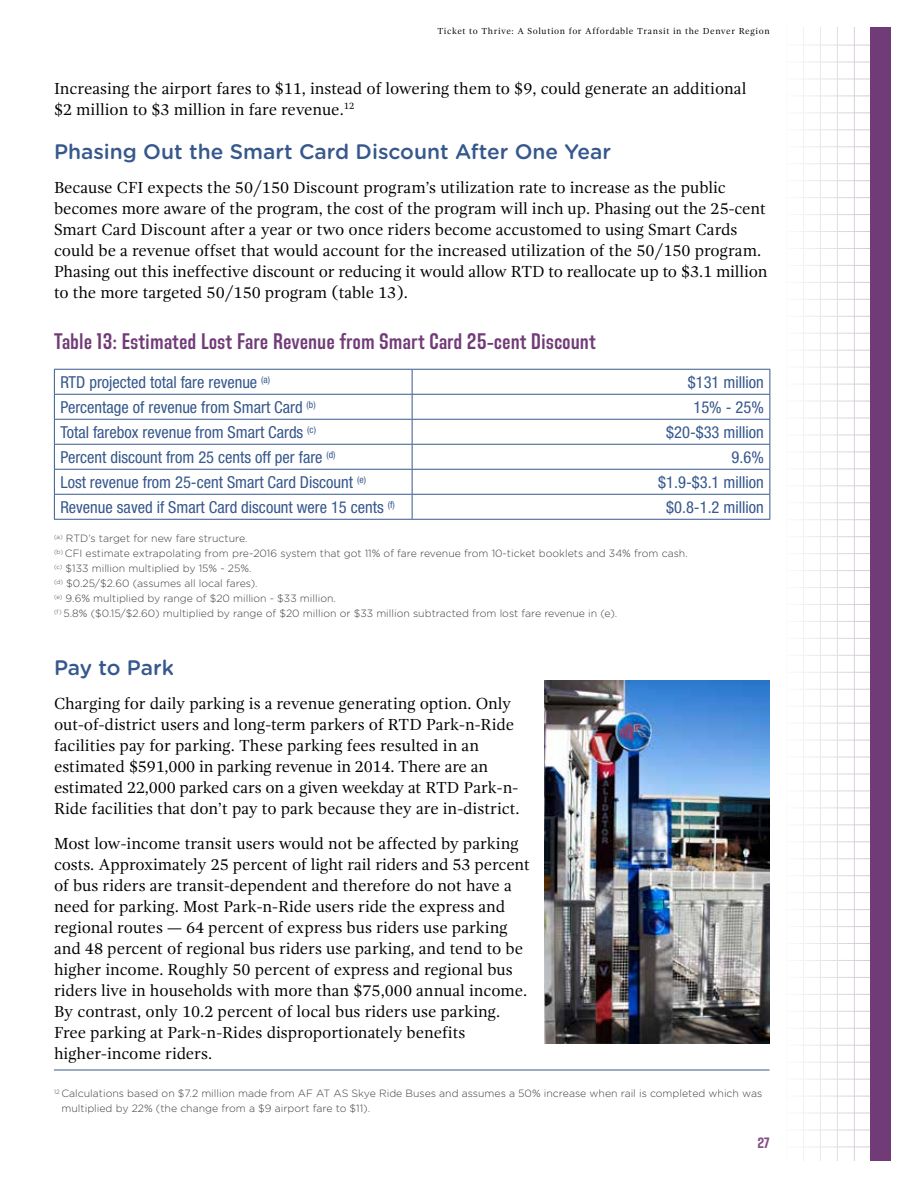
<style>
.page{position:relative;width:918px;height:1188px;background:#fff}
.page>*{position:absolute;margin:0;border:0;box-sizing:border-box;transform-origin:0 0}
.t1{font:22.5px "Directors Gothic 230 S Bd";color:#713b78}
.t2{font:500 21px "Gotham Rounded";color:#36588c}
.t3{font:16.5px/21px "Gandhi Serif";letter-spacing:-.005em;color:#000}
.t4{font:condensed 16.5px "Helvetica Neue";color:#36588c}
.t5{font:15px "Directors Gothic 250 S Bd";color:#874f89}
.t6{font:300 10.5px/15px "Gotham Rounded";color:#3e3e3d}
.t7{font:9px "Gandhi Serif";letter-spacing:.065em;color:#000}
</style>
<div class="page">
<hr style="left:787px;top:45px;width:84px;height:1px;background:#d5c8d7">
<hr style="left:787px;top:62px;width:84px;height:1px;background:#d5c8d7">
<hr style="left:787px;top:79px;width:84px;height:1px;background:#d5c8d7">
<hr style="left:787px;top:96px;width:84px;height:1px;background:#d5c8d7">
<hr style="left:787px;top:113px;width:84px;height:1px;background:#d5c8d7">
<hr style="left:787px;top:129px;width:84px;height:1px;background:#d5c8d7">
<hr style="left:787px;top:146px;width:84px;height:1px;background:#d5c8d7">
<hr style="left:787px;top:163px;width:84px;height:1px;background:#d5c8d7">
<hr style="left:787px;top:180px;width:84px;height:1px;background:#d5c8d7">
<hr style="left:787px;top:197px;width:84px;height:1px;background:#d5c8d7">
<hr style="left:787px;top:214px;width:84px;height:1px;background:#d5c8d7">
<hr style="left:787px;top:231px;width:84px;height:1px;background:#d5c8d7">
<hr style="left:787px;top:248px;width:84px;height:1px;background:#d5c8d7">
<hr style="left:787px;top:265px;width:84px;height:1px;background:#d5c8d7">
<hr style="left:787px;top:282px;width:84px;height:1px;background:#d5c8d7">
<hr style="left:787px;top:299px;width:84px;height:1px;background:#d5c8d7">
<hr style="left:787px;top:316px;width:84px;height:1px;background:#d5c8d7">
<hr style="left:787px;top:333px;width:84px;height:1px;background:#d5c8d7">
<hr style="left:787px;top:350px;width:84px;height:1px;background:#d5c8d7">
<hr style="left:787px;top:367px;width:84px;height:1px;background:#d5c8d7">
<hr style="left:787px;top:384px;width:84px;height:1px;background:#d5c8d7">
<hr style="left:787px;top:401px;width:84px;height:1px;background:#d5c8d7">
<hr style="left:787px;top:418px;width:84px;height:1px;background:#d5c8d7">
<hr style="left:787px;top:435px;width:84px;height:1px;background:#d5c8d7">
<hr style="left:787px;top:452px;width:84px;height:1px;background:#d5c8d7">
<hr style="left:787px;top:468px;width:84px;height:1px;background:#d5c8d7">
<hr style="left:787px;top:485px;width:84px;height:1px;background:#d5c8d7">
<hr style="left:787px;top:502px;width:84px;height:1px;background:#d5c8d7">
<hr style="left:787px;top:519px;width:84px;height:1px;background:#d5c8d7">
<hr style="left:787px;top:536px;width:84px;height:1px;background:#d5c8d7">
<hr style="left:787px;top:553px;width:84px;height:1px;background:#d5c8d7">
<hr style="left:787px;top:570px;width:84px;height:1px;background:#d5c8d7">
<hr style="left:787px;top:587px;width:84px;height:1px;background:#d5c8d7">
<hr style="left:787px;top:604px;width:84px;height:1px;background:#d5c8d7">
<hr style="left:787px;top:621px;width:84px;height:1px;background:#d5c8d7">
<hr style="left:787px;top:638px;width:84px;height:1px;background:#d5c8d7">
<hr style="left:787px;top:655px;width:84px;height:1px;background:#d5c8d7">
<hr style="left:787px;top:672px;width:84px;height:1px;background:#d5c8d7">
<hr style="left:787px;top:689px;width:84px;height:1px;background:#d5c8d7">
<hr style="left:787px;top:706px;width:84px;height:1px;background:#d5c8d7">
<hr style="left:787px;top:723px;width:84px;height:1px;background:#d5c8d7">
<hr style="left:787px;top:740px;width:84px;height:1px;background:#d5c8d7">
<hr style="left:787px;top:757px;width:84px;height:1px;background:#d5c8d7">
<hr style="left:787px;top:774px;width:84px;height:1px;background:#d5c8d7">
<hr style="left:787px;top:791px;width:84px;height:1px;background:#d5c8d7">
<hr style="left:787px;top:808px;width:84px;height:1px;background:#d5c8d7">
<hr style="left:787px;top:824px;width:84px;height:1px;background:#d5c8d7">
<hr style="left:787px;top:841px;width:84px;height:1px;background:#d5c8d7">
<hr style="left:787px;top:858px;width:84px;height:1px;background:#d5c8d7">
<hr style="left:787px;top:875px;width:84px;height:1px;background:#d5c8d7">
<hr style="left:787px;top:892px;width:84px;height:1px;background:#d5c8d7">
<hr style="left:787px;top:909px;width:84px;height:1px;background:#d5c8d7">
<hr style="left:787px;top:926px;width:84px;height:1px;background:#d5c8d7">
<hr style="left:787px;top:943px;width:84px;height:1px;background:#d5c8d7">
<hr style="left:787px;top:960px;width:84px;height:1px;background:#d5c8d7">
<hr style="left:787px;top:977px;width:84px;height:1px;background:#d5c8d7">
<hr style="left:787px;top:994px;width:84px;height:1px;background:#d5c8d7">
<hr style="left:787px;top:1011px;width:84px;height:1px;background:#d5c8d7">
<hr style="left:787px;top:1028px;width:84px;height:1px;background:#d5c8d7">
<hr style="left:787px;top:1045px;width:84px;height:1px;background:#d5c8d7">
<hr style="left:787px;top:1062px;width:84px;height:1px;background:#d5c8d7">
<hr style="left:787px;top:1079px;width:84px;height:1px;background:#d5c8d7">
<hr style="left:787px;top:1096px;width:84px;height:1px;background:#d5c8d7">
<hr style="left:787px;top:1113px;width:84px;height:1px;background:#d5c8d7">
<hr style="left:787px;top:1130px;width:84px;height:1px;background:#d5c8d7">
<hr style="left:787px;top:1147px;width:84px;height:1px;background:#d5c8d7">
<svg style="left:787px;top:27px;width:82px;height:1134px"></svg>
<div style="left:870px;top:27px;width:21px;height:1134px;background:#713b78"></div>
<hr style="left:54px;top:369px;width:358px;height:1px;background:#36588c">
<hr style="left:412px;top:369px;width:358px;height:1px;background:#36588c">
<hr style="left:54px;top:394px;width:358px;height:1px;background:#36588c">
<hr style="left:412px;top:394px;width:358px;height:1px;background:#36588c">
<hr style="left:54px;top:419px;width:358px;height:1px;background:#36588c">
<hr style="left:412px;top:419px;width:358px;height:1px;background:#36588c">
<hr style="left:54px;top:444px;width:358px;height:1px;background:#36588c">
<hr style="left:412px;top:444px;width:358px;height:1px;background:#36588c">
<hr style="left:54px;top:469px;width:358px;height:1px;background:#36588c">
<hr style="left:412px;top:469px;width:358px;height:1px;background:#36588c">
<hr style="left:54px;top:494px;width:358px;height:1px;background:#36588c">
<hr style="left:412px;top:494px;width:358px;height:1px;background:#36588c">
<svg style="left:412px;top:370px;width:1px;height:149px"></svg>
<svg style="left:770px;top:370px;width:1px;height:149px"></svg>
<hr style="left:54px;top:519px;width:358px;height:1px;background:#36588c">
<hr style="left:412px;top:519px;width:358px;height:1px;background:#36588c">
<svg style="left:54px;top:370px;width:1px;height:149px"></svg>
<hr style="left:54px;top:1070px;width:716px;height:1px;background:#36588c">
<img style="left:544px;top:680px;width:226px;height:364px">
<p class="t7" style="left:437px;top:26px;width:334px">Ticket to Thrive: A Solution for Affordable Transit in the Denver Region</p>
<p class="t3" style="left:54px;top:78px;width:694px">Increasing the airport fares to $11, instead of lowering them to $9, could generate an additional $2 million to $3 million in fare revenue.<sup>12</sup></p>
<p class="t2" style="left:54px;top:136px;width:559px">Phasing Out the Smart Card Discount After One Year</p>
<p class="t3" style="left:54px;top:177px;width:715px">Because CFI expects the 50/150 Discount program’s utilization rate to increase as the public becomes more aware of the program, the cost of the program will inch up. Phasing out the 25-cent Smart Card Discount after a year or two once riders become accustomed to using Smart Cards could be a revenue offset that would account for the increased utilization of the 50/150 program.<br>Phasing out this ineffective discount or reducing it would allow RTD to reallocate up to $3.1 million to the more targeted 50/150 program (table 13).</p>
<h1 class="t1" style="left:54px;top:329px;width:543px">Table 13: Estimated Lost Fare Revenue from Smart Card 25-cent Discount</h1>
<p class="t4" style="left:60px;top:373px;width:211px">RTD projected total fare revenue <sup>(a)</sup></p>
<p class="t4" style="left:688px;top:373px;width:77px">$131 million</p>
<p class="t4" style="left:60px;top:398px;width:257px">Percentage of revenue from Smart Card <sup>(b)</sup></p>
<p class="t4" style="left:693px;top:398px;width:72px">15% - 25%</p>
<p class="t4" style="left:60px;top:423px;width:257px">Total farebox revenue from Smart Cards <sup>(c)</sup></p>
<p class="t4" style="left:666px;top:423px;width:99px">$20-$33 million</p>
<p class="t4" style="left:60px;top:448px;width:277px">Percent discount from 25 cents off per fare <sup>(d)</sup></p>
<p class="t4" style="left:732px;top:448px;width:34px">9.6%</p>
<p class="t4" style="left:60px;top:473px;width:307px">Lost revenue from 25-cent Smart Card Discount <sup>(e)</sup></p>
<p class="t4" style="left:658px;top:473px;width:107px">$1.9-$3.1 million</p>
<p class="t4" style="left:60px;top:498px;width:336px">Revenue saved if Smart Card discount were 15 cents <sup>(f)</sup></p>
<p class="t4" style="left:666px;top:498px;width:99px">$0.8-1.2 million</p>
<p class="t6" style="left:54px;top:530px;width:635px"><sup>(a)</sup> RTD’s target for new fare structure.<br><sup>(b)</sup> CFI estimate extrapolating from pre-2016 system that got 11% of fare revenue from 10-ticket booklets and 34% from cash. <sup>(c)</sup> $133 million multiplied by 15% - 25%.<br><sup>(d)</sup> $0.25/$2.60 (assumes all local fares).<br><sup>(e)</sup> 9.6% multiplied by range of $20 million - $33 million.<br><sup>(f)</sup> 5.8% ($0.15/$2.60) multiplied by range of $20 million or $33 million subtracted from lost fare revenue in (e).</p>
<p class="t2" style="left:54px;top:652px;width:121px">Pay to Park</p>
<p class="t3" style="left:54px;top:693px;width:467px">Charging for daily parking is a revenue generating option. Only out-of-district users and long-term parkers of RTD Park-n-Ride facilities pay for parking. These parking fees resulted in an estimated $591,000 in parking revenue in 2014. There are an estimated 22,000 parked cars on a given weekday at RTD Park-n-Ride facilities that don’t pay to park because they are in-district.</p>
<p class="t3" style="left:54px;top:833px;width:477px">Most low-income transit users would not be affected by parking costs. Approximately 25 percent of light rail riders and 53 percent of bus riders are transit-dependent and therefore do not have a need for parking. Most Park-n-Ride users ride the express and regional routes — 64 percent of express bus riders use parking and 48 percent of regional bus riders use parking, and tend to be higher income. Roughly 50 percent of express and regional bus riders live in households with more than $75,000 annual income.<br>By contrast, only 10.2 percent of local bus riders use parking.<br>Free parking at Park-n-Rides disproportionately benefits higher-income riders.</p>
<p class="t6" style="left:61px;top:1086px;width:702px;text-indent:-7px"><sup>12</sup> Calculations based on $7.2 million made from AF AT AS Skye Ride Buses and assumes a 50% increase when rail is completed which was multiplied by 22% (the change from a $9 airport fare to $11).</p>
<p class="t5" style="left:757px;top:1135px;width:14px">27</p>
</div>
